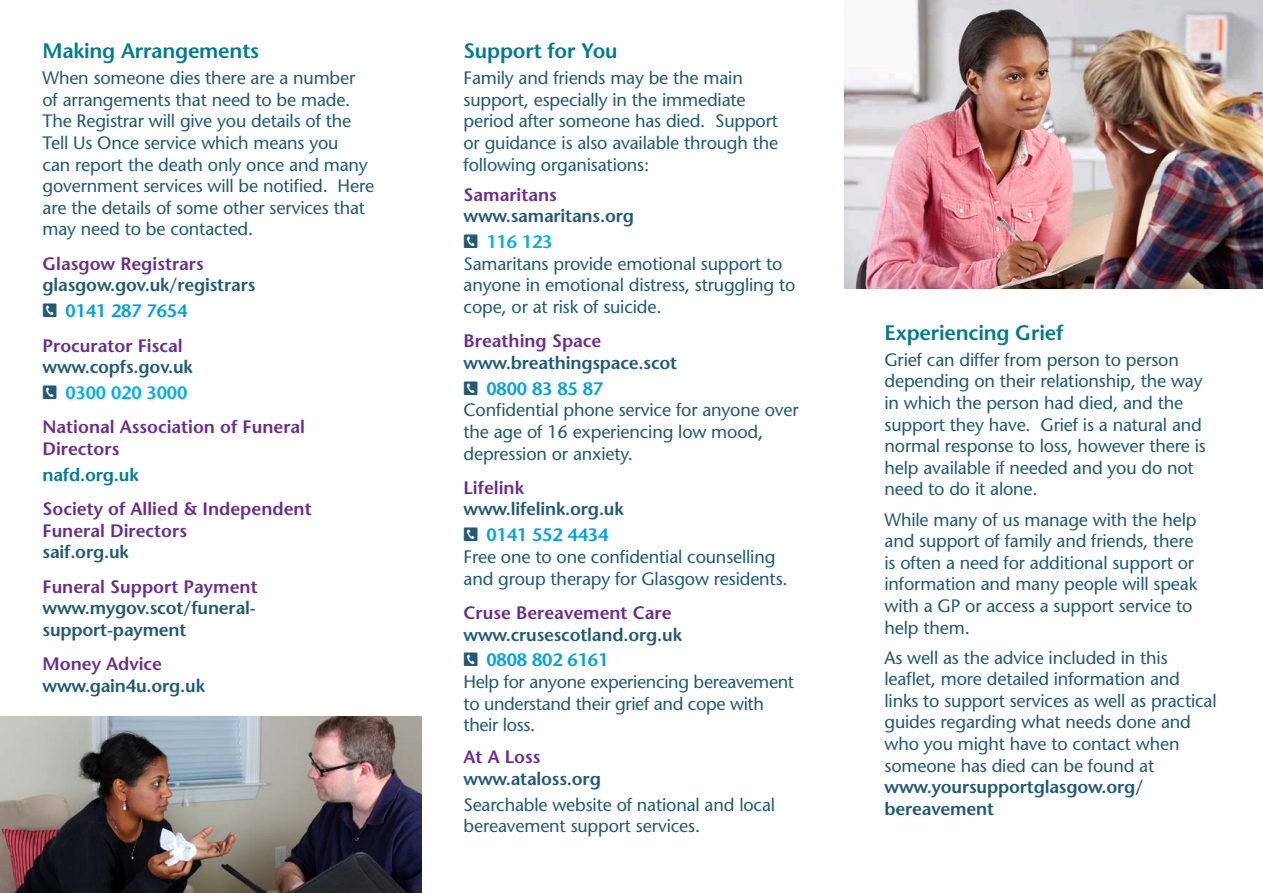
<style>
.page{position:relative;width:1263px;height:893px;background:#fff}
.page>*{position:absolute;margin:0;border:0;box-sizing:border-box;transform-origin:0 0}
.t1{font:600 21px "Stone Sans";letter-spacing:-.01em;color:#007c8f}
.t2{font:18px/21.6px "Stone Sans";letter-spacing:-.01em;color:#215a77}
.t3{font:600 18px/21.6px "Stone Sans";letter-spacing:-.01em;color:#215a77}
.t4{font:600 18px/21.6px "Stone Sans";color:#6a2c91}
.t5{font:600 18px "Stone Sans";letter-spacing:-.01em;color:#00a2e4}
.t6{font:600 18px "Stone Sans";letter-spacing:-.01em;color:#00aeef}
.t7{font:600 18px "Stone Sans";letter-spacing:-.01em;color:#007c8f}
</style>
<div class="page">
<img style="left:0;top:716px;width:421px;height:177px">
<img style="left:844px;top:0;width:419px;height:288px">
<p class="t1" style="left:43px;top:38px;width:218px">Making Arrangements</p>
<p class="t2" style="left:43px;top:67px;width:333px">When someone dies there are a number of arrangements that need to be made.<br>The Registrar will give you details of the Tell Us Once service which means you<br>can report the death only once and many government services will be notified. Here are the details of some other services that may need to be contacted.</p>
<p class="t4" style="left:43px;top:253px;width:163px">Glasgow Registrars</p>
<p class="t3" style="left:43px;top:274px;width:214px">glasgow.gov.uk/registrars</p>
<p class="t5" style="left:65px;top:300px;width:123px">0141 287 7654</p>
<p class="t4" style="left:43px;top:334px;width:141px">Procurator Fiscal</p>
<p class="t3" style="left:43px;top:356px;width:152px">www.copfs.gov.uk</p>
<p class="t6" style="left:65px;top:382px;width:123px">0300 020 3000</p>
<p class="t4" style="left:43px;top:416px;width:264px">National Association of Funeral<br>Directors</p>
<p class="t7" style="left:43px;top:464px;width:98px">nafd.org.uk</p>
<p class="t4" style="left:43px;top:498px;width:271px">Society of Allied &amp; Independent<br>Funeral Directors</p>
<p class="t3" style="left:43px;top:541px;width:88px">saif.org.uk</p>
<p class="t4" style="left:43px;top:576px;width:217px">Funeral Support Payment</p>
<p class="t3" style="left:43px;top:597px;width:215px">www.mygov.scot/funeral&shy;support-payment</p>
<p class="t4" style="left:43px;top:653px;width:121px">Money Advice</p>
<p class="t3" style="left:43px;top:675px;width:164px">www.gain4u.org.uk</p>
<p class="t1" style="left:463px;top:38px;width:156px">Support for You</p>
<p class="t2" style="left:463px;top:67px;width:316px">Family and friends may be the main support, especially in the immediate period after someone has died. Support or guidance is also available through the following organisations:</p>
<p class="t4" style="left:463px;top:184px;width:95px">Samaritans</p>
<p class="t3" style="left:463px;top:205px;width:172px">www.samaritans.org</p>
<p class="t6" style="left:486px;top:231px;width:68px">116 123</p>
<p class="t2" style="left:463px;top:253px;width:333px">Samaritans provide emotional support to anyone in emotional distress, struggling to cope, or at risk of suicide.</p>
<p class="t4" style="left:463px;top:330px;width:139px">Breathing Space</p>
<p class="t3" style="left:463px;top:352px;width:215px">www.breathingspace.scot</p>
<p class="t5" style="left:486px;top:378px;width:118px">0800 83 85 87</p>
<p class="t2" style="left:463px;top:399px;width:337px">Confidential phone service for anyone over the age of 16 experiencing low mood, depression or anxiety.</p>
<p class="t4" style="left:463px;top:477px;width:62px">Lifelink</p>
<p class="t3" style="left:463px;top:498px;width:162px">www.lifelink.org.uk</p>
<p class="t5" style="left:486px;top:524px;width:123px">0141 552 4434</p>
<p class="t2" style="left:463px;top:546px;width:326px">Free one to one confidential counselling and group therapy for Glasgow residents.</p>
<p class="t4" style="left:463px;top:602px;width:210px">Cruse Bereavement Care</p>
<p class="t3" style="left:463px;top:623px;width:220px">www.crusescotland.org.uk</p>
<p class="t5" style="left:486px;top:649px;width:123px">0808 802 6161</p>
<p class="t2" style="left:463px;top:671px;width:332px">Help for anyone experiencing bereavement to understand their grief and cope with their loss.</p>
<p class="t4" style="left:463px;top:746px;width:78px">At A Loss</p>
<p class="t3" style="left:463px;top:768px;width:139px">www.ataloss.org</p>
<p class="t2" style="left:463px;top:794px;width:313px">Searchable website of national and local bereavement support services.</p>
<p class="t1" style="left:884px;top:320px;width:180px">Experiencing Grief</p>
<p class="t2" style="left:884px;top:349px;width:323px">Grief can differ from person to person depending on their relationship, the way in which the person had died, and the support they have. Grief is a natural and normal response to loss, however there is help available if needed and you do not need to do it alone.</p>
<p class="t2" style="left:884px;top:508px;width:314px">While many of us manage with the help and support of family and friends, there is often a need for additional support or information and many people will speak with a GP or access a support service to help them.</p>
<p class="t2" style="left:884px;top:647px;width:334px">As well as the advice included in this leaflet, more detailed information and links to support services as well as practical guides regarding what needs done and who you might have to contact when someone has died can be found at</p>
<p class="t3" style="left:884px;top:776px;width:261px">www.yoursupportglasgow.org/ bereavement</p>
</div>
